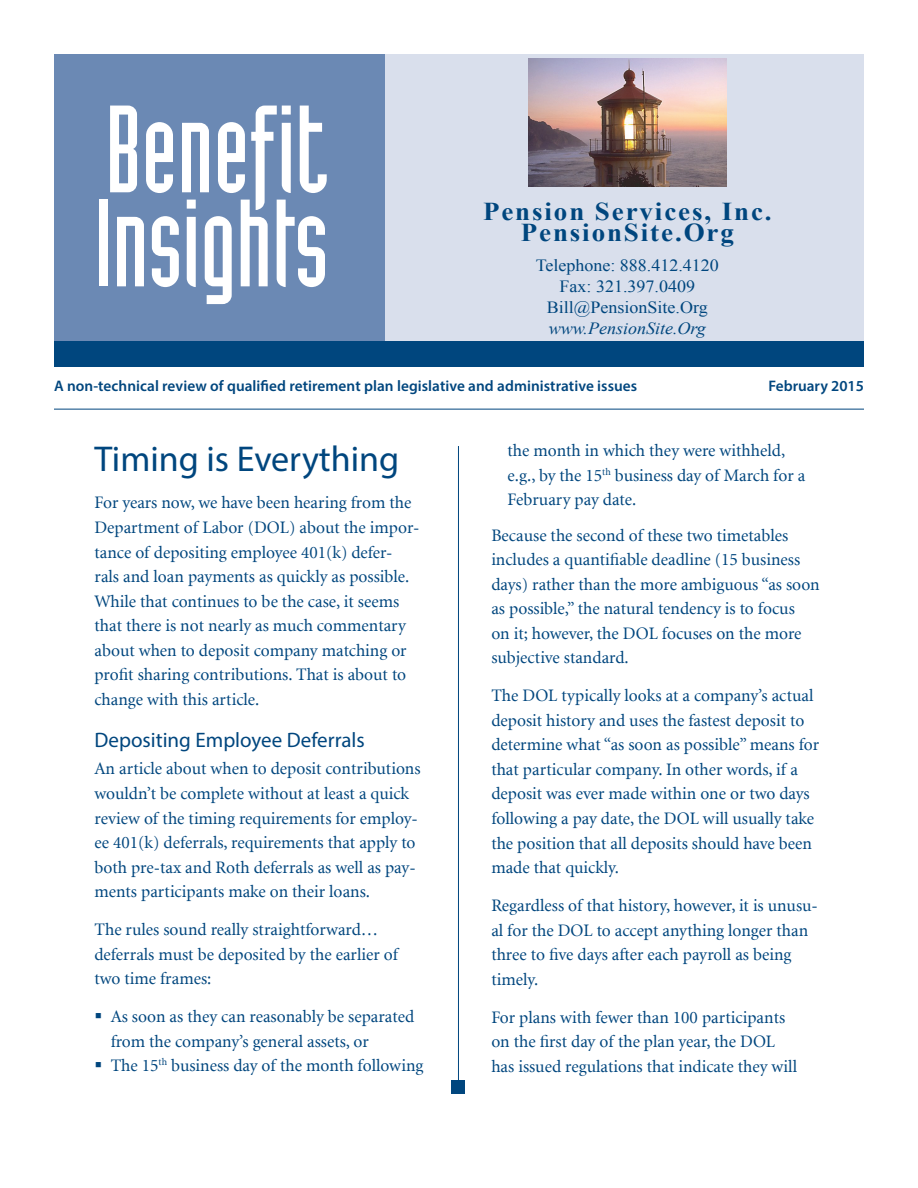
<style>
.page{position:relative;width:918px;height:1188px;background:#fff}
.page>*{position:absolute;margin:0;border:0;box-sizing:border-box;transform-origin:0 0}
.t1{font:121.5px/94.1px "Industria Solid";color:#fff}
.headline{font:36px "Myriad Pro";color:#00467e}
.t2{font:700 25.65px "Times New Roman";letter-spacing:.07em;color:#00467e;scale:1.05 1}
.subhead{font:21px "Myriad Pro";color:#00467e}
.body{font:17.4px/24.6px "Minion";color:#00467e}
.bullet_last{font:17.4px/24.6px "Minion";color:#00467e}
.bullets{font:17.4px/24.6px "Minion";color:#00467e}
.t3{font:17.1px "Times New Roman";color:#00467e;scale:1.05 1}
.t4{font:italic 17.1px "Times New Roman";color:#00467e;scale:1.05 1}
.t5{font:600 15.3px "Myriad Pro";letter-spacing:.005em;color:#00467e}
.s1{font-family:"Industria Solid A"}
</style>
<div class="page">
<hr style="left:458px;top:446px;width:1px;height:648px;background:#00467e">
<div style="left:452px;top:1080px;width:13px;height:14px;background:#00467e"></div>
<hr style="left:54px;top:409px;width:810px;height:1px;background:#00467e">
<div style="left:387px;top:56px;width:475px;height:291px;background:#d9dfec"></div>
<div style="left:56px;top:56px;width:327px;height:291px;background:#6b89b4"></div>
<div style="left:54px;top:341px;width:810px;height:25px;background:#00467e"></div>
<img style="left:529px;top:59px;width:197px;height:127px">
<p class="t1" style="left:95px;top:102px;width:236px"><span class="s1">Benefit<br></span>Insights</p>
<p class="t2" style="left:483px;top:194px;width:276px">Pension Services, Inc.</p>
<p class="t2" style="left:521px;top:215px;width:205px">PensionSite.Org</p>
<p class="t3" style="left:536px;top:254px;width:176px">Telephone: 888.412.4120</p>
<p class="t3" style="left:560px;top:275px;width:131px">Fax: 321.397.0409</p>
<p class="t3" style="left:547px;top:296px;width:155px">Bill@PensionSite.Org</p>
<p class="t4" style="left:549px;top:316px;width:151px">www.PensionSite.Org</p>
<p class="t5" style="left:54px;top:376px;width:585px">A non-technical review of qualified retirement plan legislative and administrative issues</p>
<p class="t5" style="left:768px;top:376px;width:97px">February 2015</p>
<p class="headline" style="left:94px;top:437px;width:306px">Timing is Everything</p>
<p class="body" style="left:94px;top:491px;width:326px">For years now, we have been hearing from the Department of Labor (DOL) about the impor&shy;tance of depositing employee 401(k) defer&shy;rals and loan payments as quickly as possible.<br>While that continues to be the case, it seems that there is not nearly as much commentary about when to deposit company matching or profit sharing contributions. That is about to change with this article.</p>
<p class="subhead" style="left:94px;top:727px;width:272px">Depositing Employee Deferrals</p>
<p class="body" style="left:94px;top:757px;width:328px">An article about when to deposit contributions wouldn’t be complete without at least a quick review of the timing requirements for employ&shy;ee 401(k) deferrals, requirements that apply to both pre-tax and Roth deferrals as well as pay&shy;ments participants make on their loans.</p>
<p class="body" style="left:94px;top:918px;width:305px">The rules sound really straightforward… deferrals must be deposited by the earlier of two time frames:</p>
<p class="bullets" style="left:111px;top:1005px;width:305px">As soon as they can reasonably be separated from the company’s general assets, or</p>
<p class="bullet_last" style="left:111px;top:1054px;width:314px">The 15<sup>th</sup> business day of the month following</p>
<p class="bullet_last" style="left:508px;top:439px;width:299px">the month in which they were withheld, e.g., by the 15<sup>th</sup> business day of March for a<br>February pay date.</p>
<p class="body" style="left:491px;top:524px;width:330px">Because the second of these two timetables includes a quantifiable deadline (15 business days) rather than the more ambiguous “as soon as possible,” the natural tendency is to focus<br>on it; however, the DOL focuses on the more subjective standard.</p>
<p class="body" style="left:491px;top:684px;width:329px">The DOL typically looks at a company’s actual deposit history and uses the fastest deposit to determine what “as soon as possible” means for that particular company. In other words, if a deposit was ever made within one or two days following a pay date, the DOL will usually take the position that all deposits should have been made that quickly.</p>
<p class="body" style="left:491px;top:894px;width:328px">Regardless of that history, however, it is unusu&shy;al for the DOL to accept anything longer than three to five days after each payroll as being timely.</p>
<p class="body" style="left:491px;top:1005px;width:307px">For plans with fewer than 100 participants on the first day of the plan year, the DOL has issued regulations that indicate they will</p>
</div>
